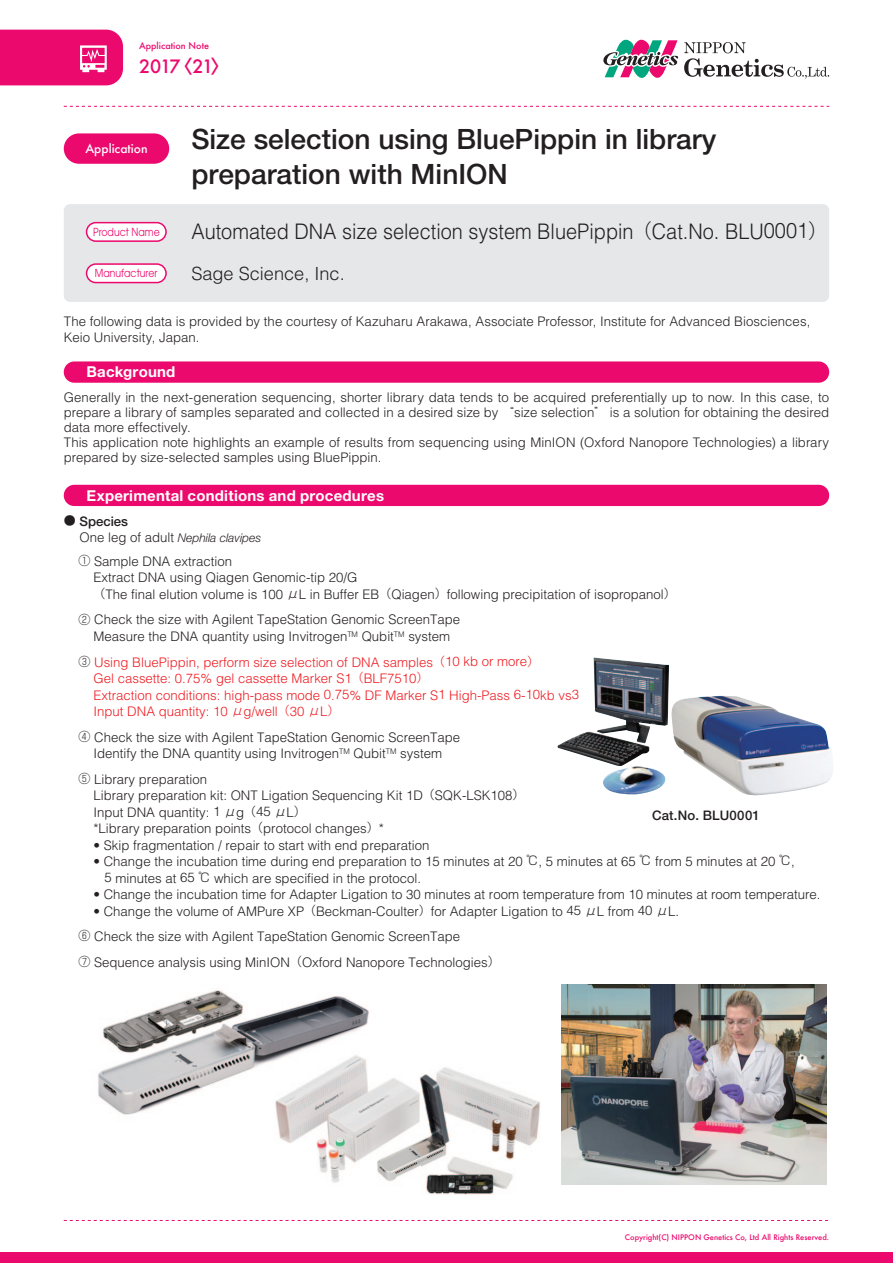
<style>
.page{position:relative;width:893px;height:1263px;background:#fff}
.page>*{position:absolute;margin:0;border:0;box-sizing:border-box;transform-origin:0 0}
.t1{font:500 28.05px/34.5px "Helvetica Neue";color:#231f20}
.t2{font:300 21.45px "Helvetica";color:#231f20;scale:.93 1}
.t3{font:300 18.15px "Helvetica";color:#231f20}
.t4{font:500 18px "Futura";letter-spacing:-.075em;color:#ec096d}
.t5{font:700 15px "Helvetica Neue";letter-spacing:.015em;color:#fff}
.t6{font:300 13.2px/16.5px "Helvetica";color:#231f20}
.t7{font:300 13.2px/16.5px "Helvetica";color:#ee1d23}
.t8{font:500 13.2px "Helvetica Neue";letter-spacing:.005em;color:#231f20}
.t9{font:italic 300 12px "Helvetica Neue";color:#231f20}
.t10{font:500 12px "Futura";color:#fff}
.t11{font:10.95px "Avant Garde";color:#ec096d;scale:.85 1}
.t12{font:500 9px "Futura";color:#ec096d}
.t13{font:500 7.5px "Futura";color:#ec096d}
.s1{font-family:"Shin Go Pro"}
.s2{font-family:"Shin Go Pro";font-size:19.5px}
.s3{font-family:"Shin Go Pro";font-size:12px}
.s4{font-family:"Helvetica";font-style:normal;font-size:13.2px}
.s5{font-family:"Shin Go Pro";font-size:12px;color:#231f20}
</style>
<div class="page">
<svg style="left:603px;top:39px;width:226px;height:40px"></svg>
<svg style="left:64px;top:1220px;width:765px;height:1px"></svg>
<svg style="left:64px;top:106px;width:765px;height:1px"></svg>
<div style="left:0;top:1252px;width:893px;height:11px;background:#ec096d"></div>
<div style="left:64px;top:133px;width:105px;height:31px;background:#ec096d;border-radius:15px"></div>
<svg style="left:0;top:30px;width:123px;height:55px;background:#ed1977"></svg>
<img style="left:319px;top:1067px;width:221px;height:128px">
<div style="left:64px;top:204px;width:765px;height:98px;background:#e6e7e9;border-radius:6px"></div>
<div style="left:87px;top:223px;width:79px;height:18px;background:#fff;border-radius:9px"></div>
<div style="left:86px;top:222px;width:81px;height:20px;border:2px solid #ec096d;border-radius:9px"></div>
<div style="left:87px;top:264px;width:79px;height:19px;background:#fff;border-radius:9px"></div>
<div style="left:86px;top:263px;width:81px;height:20px;border:2px solid #ec096d;border-radius:9px"></div>
<div style="left:64px;top:361px;width:765px;height:22px;background:#ec096d;border-radius:11px"></div>
<div style="left:64px;top:485px;width:765px;height:21px;background:#ec096d;border-radius:11px"></div>
<img style="left:557px;top:657px;width:276px;height:139px">
<img style="left:98px;top:990px;width:284px;height:165px">
<img style="left:561px;top:985px;width:265px;height:199px">
<p class="t12" style="left:139px;top:39px;width:72px">Application Note</p>
<h3 class="t4" style="left:139px;top:54px;width:91px">2017<span class="s1">〈</span>21<span class="s1">〉</span></h3>
<p class="t10" style="left:85px;top:140px;width:64px">Application</p>
<p class="t11" style="left:93px;top:225px;width:80px">Product Name</p>
<p class="t11" style="left:95px;top:267px;width:75px">Manufacturer</p>
<h1 class="t1" style="left:191px;top:122px;width:526px">Size selection using BluePippin in library preparation with MinION</h1>
<h2 class="t2" style="left:191px;top:218px;width:684px">Automated DNA size selection system BluePippin<span class="s2">（</span>Cat.No. BLU0001<span class="s2">）</span></h2>
<h3 class="t3" style="left:191px;top:262px;width:155px">Sage Science, Inc.</h3>
<p class="t6" style="left:64px;top:312px;width:748px">The following data is provided by the courtesy of Kazuharu Arakawa, Associate Professor, Institute for Advanced Biosciences,<br>Keio University, Japan.</p>
<p class="t5" style="left:87px;top:363px;width:90px">Background</p>
<p class="t6" style="left:64px;top:390px;width:767px;line-height:15px">Generally in the next-generation sequencing, shorter library data tends to be acquired preferentially up to now. In this case, to prepare a library of samples separated and collected in a desired size by <span class="s3">“</span>size selection<span class="s3">”</span> is a solution for obtaining the desired data more effectively.<br>This application note highlights an example of results from sequencing using MinION (Oxford Nanopore Technologies) a library prepared by size-selected samples using BluePippin.</p>
<p class="t5" style="left:87px;top:486px;width:299px">Experimental conditions and procedures</p>
<p class="t8" style="left:64px;top:513px;width:66px"><span class="s3">●</span> Species</p>
<p class="t9" style="left:79px;top:530px;width:183px"><span class="s4">One leg of adult</span> Nephila clavipes</p>
<p class="t6" style="left:93px;top:553px;width:584px;text-indent:-15px"><span class="s3">①</span> Sample DNA extraction<br>Extract DNA using Qiagen Genomic-tip 20/G<br><span class="s3">（</span>The final elution volume is 100 <span class="s3">μ</span>L in Buffer EB<span class="s3">（</span>Qiagen<span class="s3">）</span>following precipitation of isopropanol<span class="s3">）</span></p>
<p class="t6" style="left:79px;top:611px;width:383px;text-align:center"><span class="s3">②</span> Check the size with Agilent TapeStation Genomic ScreenTape<br>Measure the DNA quantity using Invitrogen<sup>TM</sup> Qubit<sup>TM</sup> system</p>
<p class="t7" style="left:94px;top:653px;width:487px;text-indent:-15px"><span class="s5">③</span> Using BluePippin, perform size selection of DNA samples<span class="s3">（</span>10 kb or more<span class="s3">）<br></span>Gel cassette: 0.75% gel cassette Marker S1<span class="s3">（</span>BLF7510<span class="s3">）<br></span>Extraction conditions: high-pass mode 0.75% DF Marker S1 High-Pass 6-10kb vs3<br>Input DNA quantity: 10 <span class="s3">μ</span>g/well<span class="s3">（</span>30 <span class="s3">μ</span>L<span class="s3">）</span></p>
<p class="t6" style="left:79px;top:728px;width:383px;text-align:center"><span class="s3">④</span> Check the size with Agilent TapeStation Genomic ScreenTape<br>Identify the DNA quantity using Invitrogen<sup>TM</sup> Qubit<sup>TM</sup> system</p>
<p class="t6" style="left:93px;top:770px;width:433px;text-indent:-15px"><span class="s3">⑤</span> Library preparation<br>Library preparation kit: ONT Ligation Sequencing Kit 1D<span class="s3">（</span>SQK-LSK108<span class="s3">）</span>Input DNA quantity: 1 <span class="s3">μ</span>g<span class="s3">（</span>45 <span class="s3">μ</span>L<span class="s3">）<br></span>*Library preparation points<span class="s3">（</span>protocol changes<span class="s3">）</span>*</p>
<p class="t6" style="left:93px;top:836px;width:337px">• Skip fragmentation / repair to start with end preparation</p>
<p class="t6" style="left:105px;top:853px;width:692px;text-indent:-11px">• Change the incubation time during end preparation to 15 minutes at 20 <span class="s3">℃</span>, 5 minutes at 65 <span class="s3">℃</span> from 5 minutes at 20 <span class="s3">℃</span>,<br>5 minutes at 65 <span class="s3">℃</span> which are specified in the protocol.</p>
<p class="t6" style="left:93px;top:886px;width:728px">• Change the incubation time for Adapter Ligation to 30 minutes at room temperature from 10 minutes at room temperature.</p>
<p class="t6" style="left:79px;top:898px;width:602px;line-height:25.5px;text-indent:15px">• Change the volume of AMPure XP<span class="s3">（</span>Beckman-Coulter<span class="s3">）</span>for Adapter Ligation to 45 <span class="s3">μ</span>L from 40 <span class="s3">μ</span>L.<br><span class="s3">⑥</span> Check the size with Agilent TapeStation Genomic ScreenTape<br><span class="s3">⑦</span> Sequence analysis using MinION<span class="s3">（</span>Oxford Nanopore Technologies<span class="s3">）</span></p>
<p class="t8" style="left:652px;top:807px;width:109px">Cat.No. BLU0001</p>
<p class="t13" style="left:625px;top:1232px;width:206px">Copyright(C) NIPPON Genetics Co, Ltd All Rights Reserved.</p>
</div>
